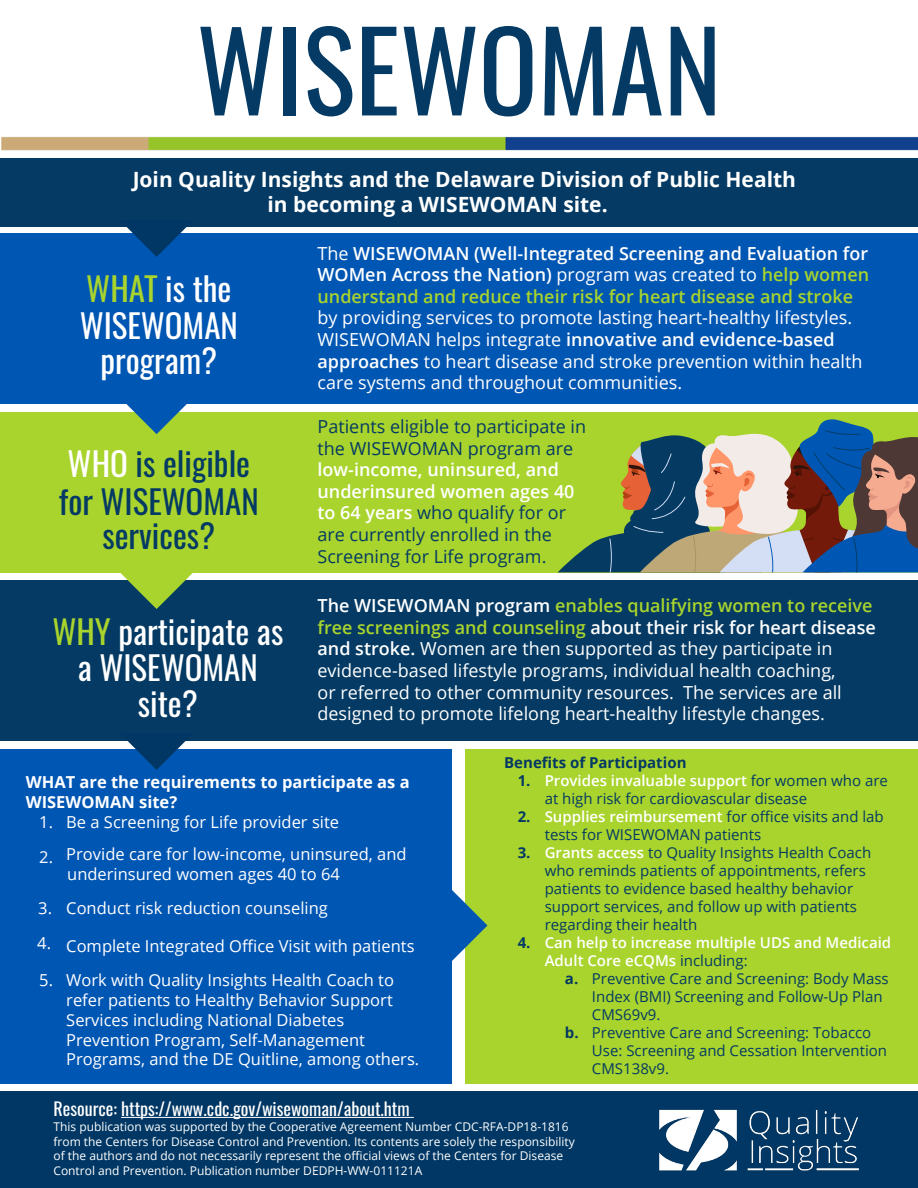
<style>
.page{position:relative;width:918px;height:1188px;background:#fff}
.page>*{position:absolute;margin:0;border:0;box-sizing:border-box;transform-origin:0 0}
.t1{font:109.5px "Oswald";color:#043a63}
.t2{font:33px/36px "Oswald";color:#fff}
.t3{font:33px/37.5px "Oswald";color:#043a63}
.t4{font:700 21px "Open Sans";color:#fff}
.t5{font:18px/21.6px "Open Sans";color:#fff}
.t6{font:18px/21.6px "Open Sans";color:#043a63}
.t7{font:18px "Oswald";color:#fff}
.t8{font:16.5px/19.8px "Open Sans";color:#fff}
.t9{font:700 16.5px/19.8px "Open Sans";color:#fff}
.t10{font:15px/18px "Open Sans";color:#043a63}
.t11{font:600 15px/18px "Open Sans";color:#fff}
.t12{font:700 15px "Open Sans";color:#043a63}
.t13{font:12px/14.4px "Open Sans";color:#fff}
.s1{font-weight:600}
.s2{font-weight:600;color:#a9d42d}
.s3{color:#a9d42d}
.s4{color:#fff}
.s5{font-weight:600;color:#fff}
.s6{font-weight:700}
.s7{font-weight:700;color:#043a63}
.s8{font-weight:400;color:#043a63}
</style>
<div class="page">
<div style="left:465px;top:749px;width:453px;height:334px;background:#a9d42d"></div>
<div style="left:0;top:158px;width:918px;height:68px;background:#043a63"></div>
<img style="left:1px;top:136px;width:917px;height:15px">
<div style="left:0;top:233px;width:918px;height:171px;background:#0056b3"></div>
<div style="left:0;top:412px;width:918px;height:160px;background:#a9d42d"></div>
<div style="left:0;top:580px;width:918px;height:161px;background:#043a63"></div>
<svg style="left:120px;top:226px;width:73px;height:31px"></svg>
<svg style="left:126px;top:404px;width:61px;height:30px"></svg>
<svg style="left:120px;top:572px;width:73px;height:37px"></svg>
<div style="left:0;top:749px;width:452px;height:334px;background:#0056b3"></div>
<svg style="left:127px;top:741px;width:59px;height:29px"></svg>
<svg style="left:452px;top:890px;width:35px;height:71px"></svg>
<svg style="left:558px;top:419px;width:360px;height:154px"></svg>
<div style="left:0;top:1091px;width:918px;height:97px;background:#003764"></div>
<img style="left:659px;top:1109px;width:200px;height:62px">
<hr style="left:121px;top:1117px;width:293px;height:1px;background:#fff">
<p class="t1" style="left:196px;top:-27px;width:527px">WISEWOMAN</p>
<p class="t4" style="left:133px;top:165px;width:665px">Join Quality Insights and the Delaware Division of Public Health</p>
<p class="t4" style="left:267px;top:190px;width:342px">in becoming a WISEWOMAN site.</p>
<p class="t5" style="left:318px;top:242px;width:553px">The <span class="s1">WISEWOMAN (Well-Integrated Screening and Evaluation for WOMen Across the Nation)</span> program was created to <span class="s2">help women understand and reduce their risk for heart disease and stroke </span>by providing services to promote lasting heart-healthy lifestyles.<br>WISEWOMAN helps integrate <span class="s1">innovative and evidence-based approaches</span> to heart disease and stroke prevention within health care systems and throughout communities.</p>
<p class="t2" style="left:80px;top:266px;width:160px;line-height:37.5px"><span class="s3">WHAT</span> is the<br>WISEWOMAN</p>
<p class="t2" style="left:100px;top:339px;width:118px">program?</p>
<p class="t3" style="left:59px;top:442px;width:201px"><span class="s4">WHO</span> is eligible for WISEWOMAN</p>
<p class="t3" style="left:102px;top:514px;width:114px">services?</p>
<p class="t2" style="left:52px;top:610px;width:233px;text-align:center"><span class="s3">WHY</span> participate as a WISEWOMAN site?</p>
<p class="t6" style="left:318px;top:415px;width:270px">Patients eligible to participate in the WISEWOMAN program are <span class="s5">low-income, uninsured, and underinsured women ages 40</span></p>
<p class="t6" style="left:318px;top:502px;width:250px"><span class="s5">to 64 years</span> who qualify for or</p>
<p class="t6" style="left:318px;top:523px;width:236px">are currently enrolled in the</p>
<p class="t6" style="left:318px;top:545px;width:230px">Screening for Life program.</p>
<p class="t5" style="left:318px;top:594px;width:560px"><span class="s1">The WISEWOMAN program</span> <span class="s2">enables qualifying women to receive free screenings and counseling</span> <span class="s1">about their risk for heart disease and stroke.</span> Women are then supported as they participate in evidence-based lifestyle programs, individual health coaching,<br>or referred to other community resources. The services are all designed to promote lifelong heart-healthy lifestyle changes.</p>
<p class="t9" style="left:26px;top:772px;width:385px">WHAT are the requirements to participate as a<br>WISEWOMAN site?</p>
<p class="t8" style="left:39px;top:812px;width:301px">1. Be a Screening for Life provider site</p>
<p class="t8" style="left:67px;top:844px;width:341px;text-indent:-28px">2. Provide care for low-income, uninsured, and underinsured women ages 40 to 64</p>
<p class="t8" style="left:38px;top:897px;width:291px">3. Conduct risk reduction counseling</p>
<p class="t8" style="left:37px;top:936px;width:379px">4. Complete Integrated Office Visit with patients</p>
<p class="t8" style="left:66px;top:970px;width:355px;text-indent:-27px">5. Work with Quality Insights Health Coach to refer patients to Healthy Behavior Support Services including National Diabetes Prevention Program, Self-Management Programs, and the DE Quitline, among others.</p>
<p class="t12" style="left:504px;top:752px;width:184px">Benefits of Participation</p>
<p class="t10" style="left:545px;top:771px;width:345px;text-indent:-27px"><span class="s6">1.</span> <span class="s5">Provides invaluable support</span> for women who are at high risk for cardiovascular disease</p>
<p class="t10" style="left:545px;top:807px;width:341px;text-indent:-27px"><span class="s6">2.</span> <span class="s5">Supplies reimbursement</span> for office visits and lab tests for WISEWOMAN patients</p>
<p class="t10" style="left:545px;top:843px;width:328px;text-indent:-27px"><span class="s6">3.</span> <span class="s5">Grants access</span> to Quality Insights Health Coach who reminds patients of appointments, refers patients to evidence based healthy behavior support services, and follow up with patients regarding their health</p>
<p class="t11" style="left:545px;top:933px;width:348px;text-indent:-27px"><span class="s7">4.</span> Can help to increase multiple UDS and Medicaid<br>Adult Core eCQMs <span class="s8">including:</span></p>
<p class="t10" style="left:592px;top:969px;width:298px;text-indent:-27px"><span class="s6">a.</span> Preventive Care and Screening: Body Mass<br>Index (BMI) Screening and Follow-Up Plan<br>CMS69v9.</p>
<p class="t10" style="left:592px;top:1023px;width:297px;text-indent:-27px"><span class="s6">b.</span> Preventive Care and Screening: Tobacco<br>Use: Screening and Cessation Intervention<br>CMS138v9.</p>
<p class="t7" style="left:53px;top:1092px;width:358px">Resource: https://www.cdc.gov/wisewoman/about.htm</p>
<p class="t13" style="left:53px;top:1120px;width:523px">This publication was supported by the Cooperative Agreement Number CDC-RFA-DP18-1816 from the Centers for Disease Control and Prevention. Its contents are solely the responsibility of the authors and do not necessarily represent the official views of the Centers for Disease Control and Prevention. Publication number DEDPH-WW-011121A</p>
</div>
